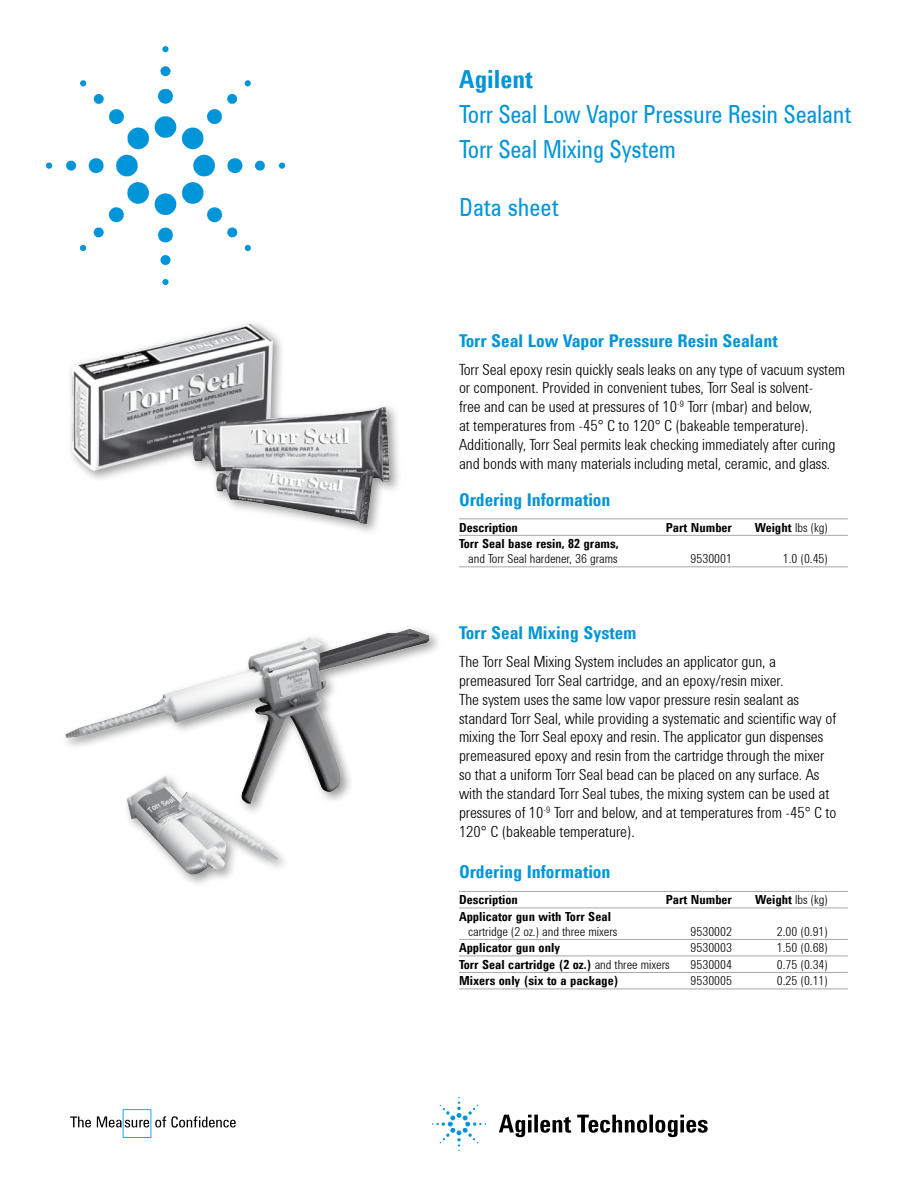
<style>
.page{position:relative;width:918px;height:1188px;background:#fff}
.page>*{position:absolute;margin:0;border:0;box-sizing:border-box;transform-origin:0 0}
.t1{font:25.5px "Agilent Cond TT";letter-spacing:-.01em;color:#0095d8;scale:.92 1}
.t2{font:700 25.5px "Agilent Cond TT";color:#0095d8}
.titolo_Data_sheet{font:700 18px "Agilent Cond TT";color:#0095d8}
.t3{font:300 15.75px/18.9px "Agilent Cond TT";color:#000}
.tab1{font:700 12.75px "Agilent Cond TT";color:#000}
.tab1-2{font:300 12.75px "Agilent Cond TT";color:#000}
.s1{font-weight:700}
.s2{font-weight:300}
</style>
<div class="page">
<img style="left:47px;top:47px;width:238px;height:238px">
<svg style="left:70px;top:1117px;width:21px;height:10px"></svg>
<svg style="left:97px;top:1109px;width:139px;height:29px"></svg>
<img style="left:433px;top:1097px;width:53px;height:53px">
<svg style="left:499px;top:1115px;width:209px;height:22px"></svg>
<img style="left:65px;top:629px;width:365px;height:252px">
<hr style="left:459px;top:518px;width:389px;height:1px;background:#a5a6a8">
<hr style="left:459px;top:535px;width:389px;height:1px;background:#a5a6a8">
<hr style="left:459px;top:566px;width:389px;height:1px;background:#a5a6a8">
<div style="left:67px;top:319px;width:336px;height:218px;background:#000;opacity:.4"></div>
<img style="left:72px;top:324px;width:318px;height:200px">
<hr style="left:459px;top:891px;width:389px;height:1px;background:#a5a6a8">
<hr style="left:459px;top:908px;width:389px;height:1px;background:#a5a6a8">
<hr style="left:459px;top:939px;width:389px;height:1px;background:#a5a6a8">
<hr style="left:459px;top:956px;width:389px;height:1px;background:#a5a6a8">
<hr style="left:459px;top:972px;width:389px;height:1px;background:#a5a6a8">
<hr style="left:459px;top:989px;width:389px;height:1px;background:#a5a6a8">
<p class="t2" style="left:459px;top:60px;width:75px">Agilent</p>
<p class="t1" style="left:459px;top:95px;width:428px">Torr Seal Low Vapor Pressure Resin Sealant</p>
<p class="t1" style="left:459px;top:130px;width:238px">Torr Seal Mixing System</p>
<p class="t1" style="left:459px;top:188px;width:110px">Data sheet</p>
<p class="titolo_Data_sheet" style="left:459px;top:327px;width:320px">Torr Seal Low Vapor Pressure Resin Sealant</p>
<p class="t3" style="left:459px;top:358px;width:388px">Torr Seal epoxy resin quickly seals leaks on any type of vacuum system or component. Provided in convenient tubes, Torr Seal is solvent-<br>free and can be used at pressures of 10<sup>-9</sup> Torr (mbar) and below,<br>at temperatures from -45° C to 120° C (bakeable temperature).<br>Additionally, Torr Seal permits leak checking immediately after curing and bonds with many materials including metal, ceramic, and glass.</p>
<p class="titolo_Data_sheet" style="left:459px;top:486px;width:153px">Ordering Information</p>
<p class="tab1" style="left:459px;top:518px;width:60px">Description</p>
<p class="tab1" style="left:666px;top:518px;width:68px">Part Number</p>
<p class="tab1-2" style="left:755px;top:518px;width:75px"><span class="s1">Weight</span> lbs (kg)</p>
<p class="tab1" style="left:459px;top:534px;width:161px">Torr Seal base resin, 82 grams,</p>
<p class="tab1-2" style="left:468px;top:549px;width:151px">and Torr Seal hardener, 36 grams</p>
<p class="tab1-2" style="left:691px;top:549px;width:43px">9530001</p>
<p class="tab1-2" style="left:783px;top:549px;width:47px">1.0 (0.45)</p>
<p class="titolo_Data_sheet" style="left:459px;top:620px;width:179px">Torr Seal Mixing System</p>
<p class="t3" style="left:459px;top:651px;width:326px">The Torr Seal Mixing System includes an applicator gun, a premeasured Torr Seal cartridge, and an epoxy/resin mixer.</p>
<p class="t3" style="left:459px;top:688px;width:379px">The system uses the same low vapor pressure resin sealant as standard Torr Seal, while providing a systematic and scientific way of mixing the Torr Seal epoxy and resin. The applicator gun dispenses premeasured epoxy and resin from the cartridge through the mixer so that a uniform Torr Seal bead can be placed on any surface. As with the standard Torr Seal tubes, the mixing system can be used at pressures of 10<sup>-9</sup> Torr and below, and at temperatures from -45° C to 120° C (bakeable temperature).</p>
<p class="titolo_Data_sheet" style="left:459px;top:858px;width:153px">Ordering Information</p>
<p class="tab1" style="left:459px;top:890px;width:60px">Description</p>
<p class="tab1" style="left:666px;top:890px;width:68px">Part Number</p>
<p class="tab1-2" style="left:755px;top:890px;width:74px"><span class="s1">Weight</span> lbs (kg)</p>
<p class="tab1" style="left:459px;top:907px;width:153px">Applicator gun with Torr Seal</p>
<p class="tab1-2" style="left:468px;top:922px;width:150px">cartridge (2 oz.) and three mixers</p>
<p class="tab1-2" style="left:691px;top:922px;width:43px">9530002</p>
<p class="tab1-2" style="left:777px;top:922px;width:53px">2.00 (0.91)</p>
<p class="tab1" style="left:459px;top:938px;width:102px">Applicator gun only</p>
<p class="tab1-2" style="left:691px;top:938px;width:43px">9530003</p>
<p class="tab1-2" style="left:777px;top:938px;width:53px">1.50 (0.68)</p>
<p class="tab1" style="left:459px;top:955px;width:212px">Torr Seal cartridge (2 oz.) <span class="s2">and three mixers</span></p>
<p class="tab1-2" style="left:691px;top:955px;width:43px">9530004</p>
<p class="tab1-2" style="left:777px;top:955px;width:53px">0.75 (0.34)</p>
<p class="tab1" style="left:459px;top:971px;width:161px">Mixers only (six to a package)</p>
<p class="tab1-2" style="left:691px;top:971px;width:43px">9530005</p>
<p class="tab1-2" style="left:777px;top:971px;width:53px">0.25 (0.11)</p>
</div>
